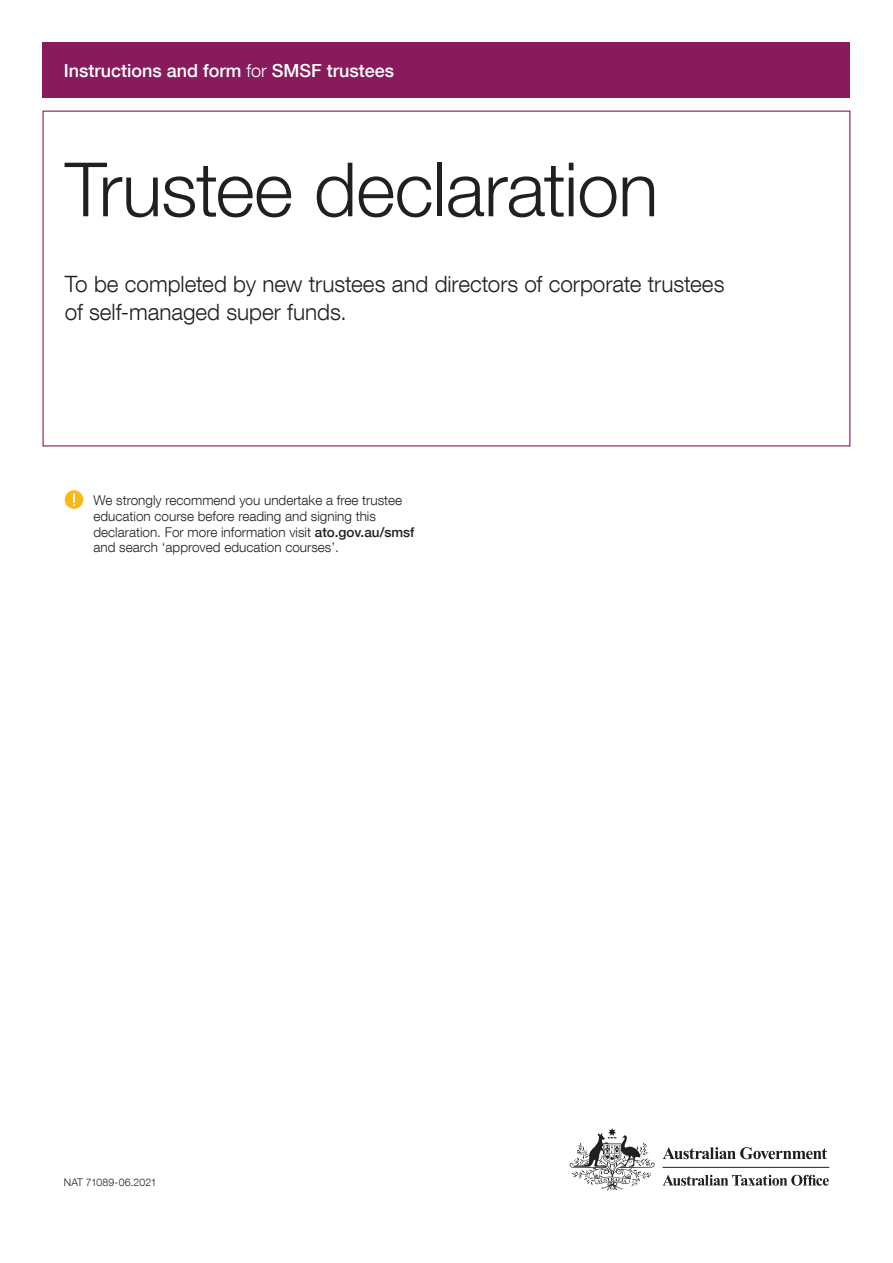
<style>
.page{position:relative;width:893px;height:1263px;background:#fff}
.page>*{position:absolute;margin:0;border:0;box-sizing:border-box;transform-origin:0 0}
.Page_title{font:300 75px "Helvetica Neue LT Com";letter-spacing:-.01em;color:#231f20}
.Cover_descriptor{font:300 22.5px/28.5px "Helvetica Neue LT Com";color:#231f20}
.Cover_ref_bar{font:500 18px "Helvetica Neue LT Com";color:#fff}
.t1{font:300 13.5px/15.8px "Helvetica Neue LT Com";color:#231f20}
.t2{font:300 10.5px "Helvetica Neue LT Com";color:#231f20}
.s1{font-weight:300}
.s2{font-weight:500}
</style>
<div class="page">
<svg style="left:663px;top:1147px;width:164px;height:12px"></svg>
<svg style="left:570px;top:1128px;width:85px;height:62px"></svg>
<hr style="left:663px;top:1167px;width:166px;height:1px;background:#231f20">
<svg style="left:662px;top:1175px;width:167px;height:11px"></svg>
<div style="left:43px;top:43px;width:807px;height:55px;background:#871b5b"></div>
<svg style="left:65px;top:490px;width:18px;height:19px"></svg>
<p class="Cover_ref_bar" style="left:64px;top:59px;width:332px">Instructions and form <span class="s1">for</span> SMSF trustees</p>
<p class="Page_title" style="left:65px;top:144px;width:595px">Trustee declaration</p>
<p class="Cover_descriptor" style="left:65px;top:269px;width:661px">To be completed by new trustees and directors of corporate trustees of self-managed super funds.</p>
<p class="t1" style="left:94px;top:492px;width:322px">We strongly recommend you undertake a free trustee education course before reading and signing this declaration. For more information visit <span class="s2">ato.gov.au/smsf </span>and search ‘approved education courses’.</p>
<p class="t2" style="left:64px;top:1176px;width:94px">NAT 71089-06.2021</p>
</div>
